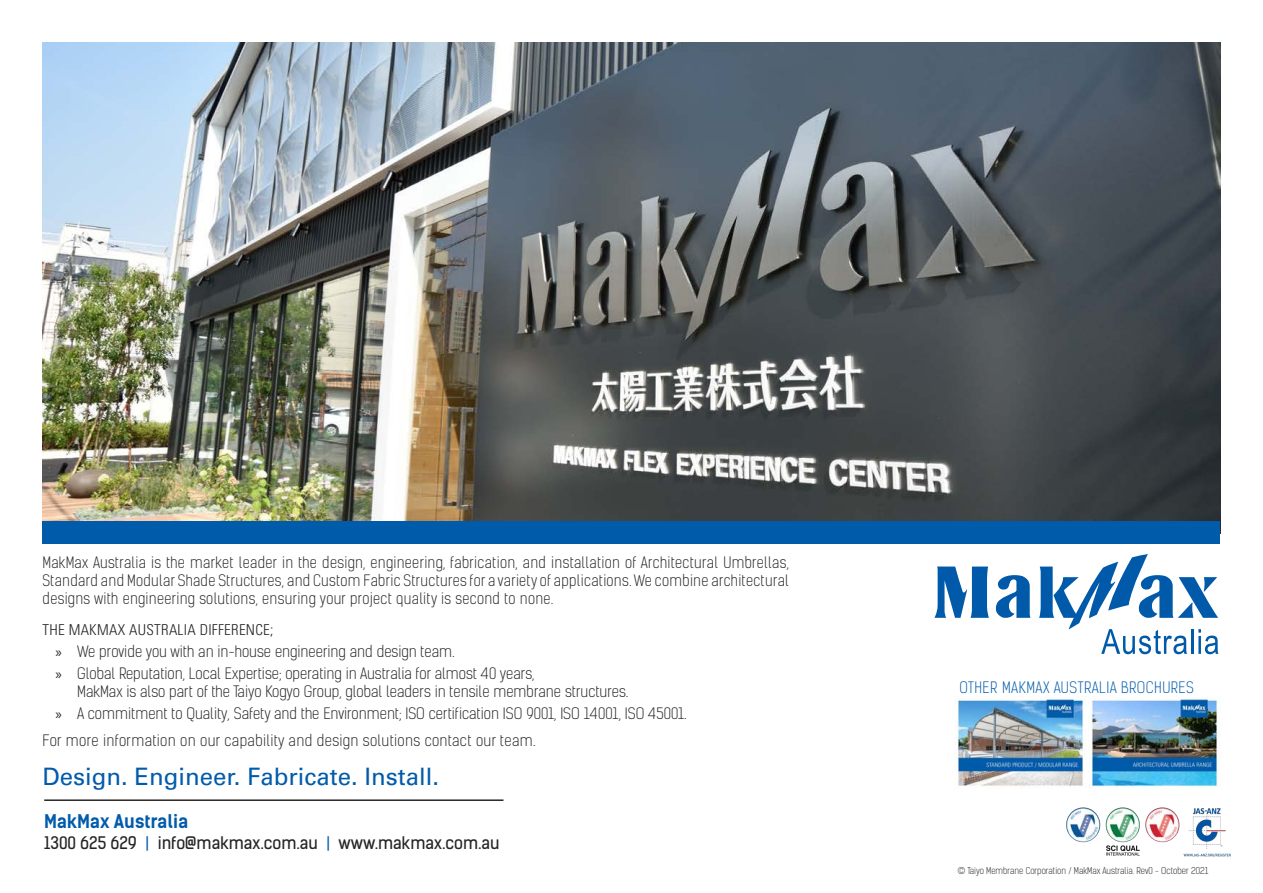
<style>
.page{position:relative;width:1263px;height:893px;background:#fff}
.page>*{position:absolute;margin:0;border:0;box-sizing:border-box;transform-origin:0 0}
.t1{font:24px "Univers LT 55 Rm";color:#005baa}
.t2{font:700 18px "Kelson Sans";letter-spacing:.01em;color:#005baa}
.t3{font:16.5px "Kelson Sans";color:#252525}
.Brochure_Copy{font:300 15px/18px "Kelson Sans";color:#252525;text-align:justify}
.Brochure_Copy-2{font:300 15px "Kelson Sans";letter-spacing:.02em;color:#252525}
.Brochure_Copy-3{font:15px "Univers LT 47 Lt Cn";letter-spacing:.02em;color:#252525}
.PD_-_Headings{font:300 15px "Kelson Sans";letter-spacing:.035em;color:#005baa}
.Brochure_Bullets{font:300 9px "Kelson Sans";color:#252525}
.s1{font-family:"Myriad Pro";font-weight:400}
.s2{color:#005baa}
</style>
<div class="page">
<img style="left:43px;top:43px;width:1177px;height:479px">
<div style="left:43px;top:522px;width:1177px;height:22px;background:#005baa"></div>
<img style="left:1066px;top:807px;width:165px;height:50px">
<hr style="left:44px;top:799px;width:459px;height:2px;background:#252525">
<svg style="left:934px;top:566px;width:55px;height:52px"></svg>
<svg style="left:995px;top:575px;width:35px;height:43px"></svg>
<svg style="left:1039px;top:554px;width:179px;height:100px"></svg>
<img style="left:1088px;top:696px;width:132px;height:91px">
<img style="left:954px;top:696px;width:132px;height:90px">
<p class="Brochure_Copy" style="left:43px;top:553px;width:748px">MakMax Australia is the market leader in the design, engineering, fabrication, and installation of Architectural Umbrellas, Standard and Modular Shade Structures, and Custom Fabric Structures for a variety of applications. We combine architectural designs with engineering solutions, ensuring your project quality is second to none.</p>
<p class="Brochure_Copy-3" style="left:43px;top:620px;width:232px">THE MAKMAX AUSTRALIA DIFFERENCE;</p>
<p class="Brochure_Copy" style="left:56px;top:642px;width:400px"><span class="s1">»</span> We provide you with an in-house engineering and design team.</p>
<p class="Brochure_Copy" style="left:77px;top:665px;width:553px;text-indent:-22px"><span class="s1">»</span> Global Reputation, Local Expertise; operating in Australia for almost 40 years,<br>MakMax is also part of the Taiyo Kogyo Group, global leaders in tensile membrane structures.</p>
<p class="Brochure_Copy" style="left:56px;top:705px;width:633px"><span class="s1">»</span> A commitment to Quality, Safety and the Environment; ISO certification ISO 9001, ISO 14001, ISO 45001.</p>
<p class="Brochure_Copy-2" style="left:43px;top:731px;width:494px">For more information on our capability and design solutions contact our team.</p>
<p class="t1" style="left:43px;top:762px;width:398px">Design. Engineer. Fabricate. Install.</p>
<p class="t2" style="left:44px;top:811px;width:146px">MakMax Australia</p>
<p class="t3" style="left:44px;top:833px;width:457px">1300 625 629 <span class="s2">|</span> info@makmax.com.au <span class="s2">|</span> www.makmax.com.au</p>
<p class="PD_-_Headings" style="left:959px;top:679px;width:236px">OTHER MAKMAX AUSTRALIA BROCHURES</p>
<p class="Brochure_Bullets" style="left:957px;top:865px;width:252px">© Taiyo Membrane Corporation / MakMax Australia. Rev0 - October 2021</p>
</div>
